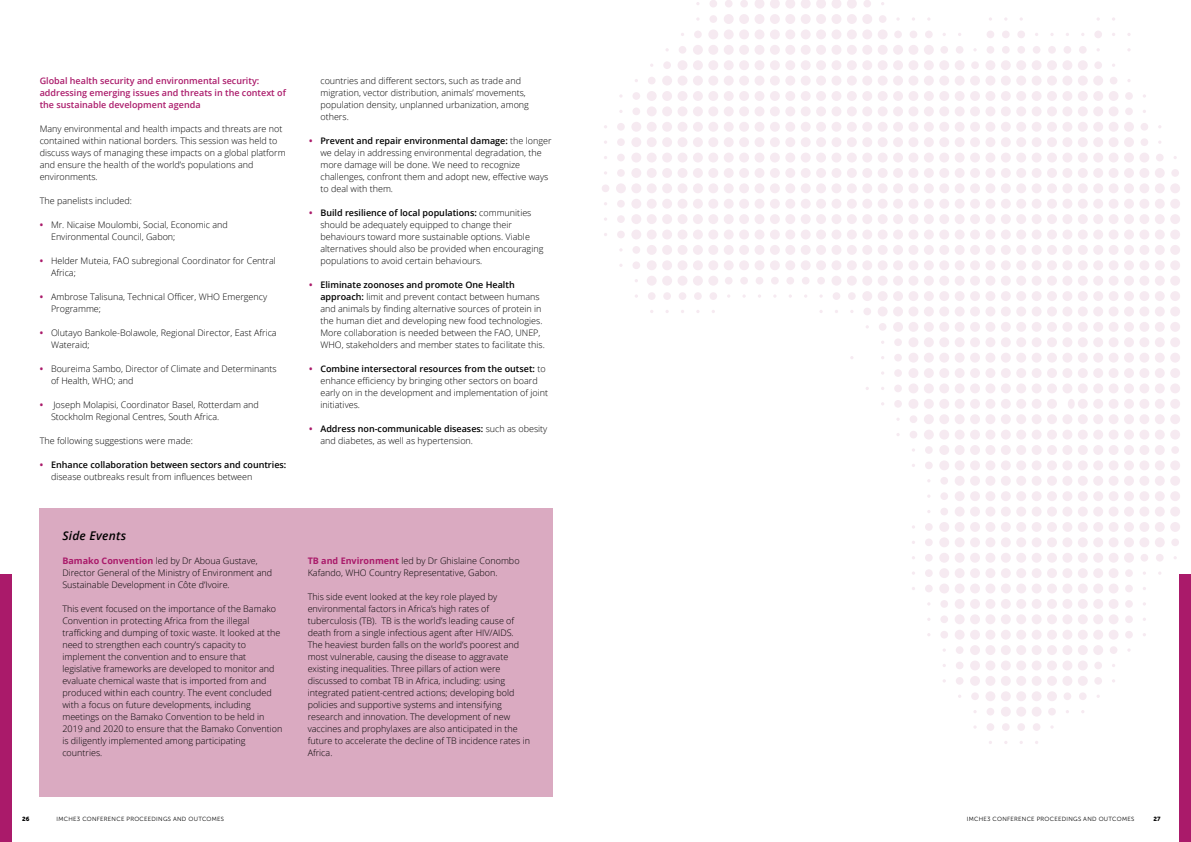
<style>
.page{position:relative;width:1191px;height:842px;background:#fff}
.page>*{position:absolute;margin:0;border:0;box-sizing:border-box;transform-origin:0 0}
.t1{font:italic 600 12px "Open Sans";letter-spacing:.02em;color:#000}
.t2{font:300 9px/12px "Open Sans";color:#000}
.t3{font:600 9px/12px "Open Sans";color:#aa1a6a}
.t4{font:600 9px/12px "Open Sans";color:#000}
.t5{font:6px "Museo Sans Cyrl 300";letter-spacing:.05em;color:#000}
.t6{font:6px "Museo Sans Cyrl 900";color:#000}
.s1{font-weight:700;color:#aa1a6a}
.s2{font-weight:300}
.s3{font-weight:600}
</style>
<div class="page">
<div style="left:1179px;top:574px;width:12px;height:268px;background:#aa1a6a"></div>
<div style="left:0;top:574px;width:12px;height:268px;background:#aa1a6a"></div>
<div style="left:40px;top:508px;width:513px;height:288px;background:#daaac1"></div>
<svg style="left:604px;top:0;width:575px;height:178px"></svg>
<svg style="left:602px;top:183px;width:578px;height:149px"></svg>
<svg style="left:850px;top:337px;width:330px;height:325px"></svg>
<svg style="left:943px;top:662px;width:172px;height:82px"></svg>
<div style="left:1154px;top:537px;width:10px;height:10px;background:#f6eaf1;border-radius:50%"></div>
<div style="left:1077px;top:76px;width:10px;height:10px;background:#f6eaf1;border-radius:50%"></div>
<div style="left:985px;top:660px;width:10px;height:10px;background:#f6eaf1;border-radius:50%"></div>
<div style="left:754px;top:122px;width:10px;height:10px;background:#f6eaf1;border-radius:50%"></div>
<div style="left:970px;top:414px;width:10px;height:10px;background:#f6eaf1;border-radius:50%"></div>
<div style="left:939px;top:368px;width:10px;height:10px;background:#f6eaf1;border-radius:50%"></div>
<div style="left:939px;top:383px;width:10px;height:10px;background:#f6eaf1;border-radius:50%"></div>
<div style="left:862px;top:260px;width:10px;height:10px;background:#f6eaf1;border-radius:50%"></div>
<div style="left:862px;top:14px;width:10px;height:10px;background:#f6eaf1;border-radius:50%"></div>
<div style="left:847px;top:14px;width:10px;height:10px;background:#f6eaf1;border-radius:50%"></div>
<div style="left:831px;top:60px;width:10px;height:10px;background:#f6eaf1;border-radius:50%"></div>
<div style="left:1154px;top:199px;width:10px;height:10px;background:#f6eaf1;border-radius:50%"></div>
<div style="left:754px;top:199px;width:10px;height:10px;background:#f6eaf1;border-radius:50%"></div>
<div style="left:739px;top:199px;width:10px;height:10px;background:#f6eaf1;border-radius:50%"></div>
<div style="left:723px;top:245px;width:10px;height:10px;background:#f6eaf1;border-radius:50%"></div>
<div style="left:1170px;top:383px;width:10px;height:10px;background:#f6eaf1;border-radius:50%"></div>
<div style="left:1077px;top:445px;width:10px;height:10px;background:#f6eaf1;border-radius:50%"></div>
<div style="left:1047px;top:322px;width:10px;height:10px;background:#f6eaf1;border-radius:50%"></div>
<div style="left:1047px;top:676px;width:10px;height:10px;background:#f6eaf1;border-radius:50%"></div>
<div style="left:1001px;top:630px;width:9px;height:10px;background:#f6eaf1;border-radius:50%"></div>
<div style="left:1001px;top:645px;width:9px;height:10px;background:#f6eaf1;border-radius:50%"></div>
<p class="t3" style="left:40px;top:75px;width:248px">Global health security and environmental security: addressing emerging issues and threats in the context of the sustainable development agenda</p>
<p class="t2" style="left:40px;top:122px;width:247px">Many environmental and health impacts and threats are not contained within national borders. This session was held to discuss ways of managing these impacts on a global platform and ensure the health of the world’s populations and environments.</p>
<p class="t2" style="left:40px;top:194px;width:94px">The panelists included:</p>
<p class="t2" style="left:51px;top:218px;width:178px;text-indent:-11px"><span class="s1">•</span> Mr. Nicaise Moulombi, Social, Economic and<br>Environmental Council, Gabon;</p>
<p class="t2" style="left:51px;top:254px;width:226px;text-indent:-11px"><span class="s1">•</span> Helder Muteia, FAO subregional Coordinator for Central<br>Africa;</p>
<p class="t2" style="left:51px;top:290px;width:218px;text-indent:-11px"><span class="s1">•</span> Ambrose Talisuna, Technical Officer, WHO Emergency<br>Programme;</p>
<p class="t2" style="left:51px;top:326px;width:227px;text-indent:-11px"><span class="s1">•</span> Olutayo Bankole-Bolawole, Regional Director, East Africa<br>Wateraid;</p>
<p class="t2" style="left:51px;top:362px;width:227px;text-indent:-11px"><span class="s1">•</span> Boureima Sambo, Director of Climate and Determinants of Health, WHO; and</p>
<p class="t2" style="left:51px;top:398px;width:209px;text-indent:-11px"><span class="s1">•</span> Joseph Molapisi, Coordinator Basel, Rotterdam and<br>Stockholm Regional Centres, South Africa.</p>
<p class="t2" style="left:40px;top:434px;width:155px">The following suggestions were made:</p>
<p class="t4" style="left:51px;top:459px;width:237px;text-indent:-11px"><span class="s1">•</span> Enhance collaboration between sectors and countries: <span class="s2">disease outbreaks result from influences between</span></p>
<h1 class="t1" style="left:62px;top:527px;width:65px">Side Events</h1>
<p class="t2" style="left:62px;top:554px;width:211px"><span class="s1">Bamako Convention</span> led by Dr Aboua Gustave,<br>Director General of the Ministry of Environment and<br>Sustainable Development in Côte d’Ivoire.</p>
<p class="t2" style="left:62px;top:602px;width:222px">This event focused on the importance of the Bamako Convention in protecting Africa from the illegal trafficking and dumping of toxic waste. It looked at the need to strengthen each country’s capacity to implement the convention and to ensure that legislative frameworks are developed to monitor and evaluate chemical waste that is imported from and produced within each country. The event concluded with a focus on future developments, including meetings on the Bamako Convention to be held in 2019 and 2020 to ensure that the Bamako Convention is diligently implemented among participating countries.</p>
<p class="t2" style="left:320px;top:74px;width:210px">countries and different sectors, such as trade and migration, vector distribution, animals’ movements, population density, unplanned urbanization, among others.</p>
<p class="t2" style="left:320px;top:134px;width:233px;text-indent:-11px"><span class="s1">•</span> <span class="s3">Prevent and repair environmental damage:</span> the longer we delay in addressing environmental degradation, the more damage will be done. We need to recognize challenges, confront them and adopt new, effective ways to deal with them.</p>
<p class="t2" style="left:320px;top:206px;width:224px;text-indent:-11px"><span class="s1">•</span> <span class="s3">Build resilience of local populations:</span> communities should be adequately equipped to change their behaviours toward more sustainable options. Viable alternatives should also be provided when encouraging populations to avoid certain behaviours.</p>
<p class="t2" style="left:320px;top:278px;width:226px;text-indent:-11px"><span class="s1">•</span> <span class="s3">Eliminate zoonoses and promote One Health approach:</span> limit and prevent contact between humans and animals by finding alternative sources of protein in the human diet and developing new food technologies.<br>More collaboration is needed between the FAO, UNEP, WHO, stakeholders and member states to facilitate this.</p>
<p class="t2" style="left:320px;top:362px;width:229px;text-indent:-11px"><span class="s1">•</span> <span class="s3">Combine intersectoral resources from the outset:</span> to enhance efficiency by bringing other sectors on board early on in the development and implementation of joint initiatives.</p>
<p class="t2" style="left:320px;top:422px;width:228px;text-indent:-11px"><span class="s1">•</span> <span class="s3">Address non-communicable diseases:</span> such as obesity and diabetes, as well as hypertension.</p>
<p class="t2" style="left:308px;top:554px;width:213px"><span class="s1">TB and Environment</span> led by Dr Ghislaine Conombo<br>Kafando, WHO Country Representative, Gabon.</p>
<p class="t2" style="left:308px;top:590px;width:224px">This side event looked at the key role played by environmental factors in Africa’s high rates of tuberculosis (TB). TB is the world’s leading cause of death from a single infectious agent after HIV/AIDS.<br>The heaviest burden falls on the world’s poorest and most vulnerable, causing the disease to aggravate existing inequalities. Three pillars of action were discussed to combat TB in Africa, including: using integrated patient-centred actions; developing bold policies and supportive systems and intensifying research and innovation. The development of new vaccines and prophylaxes are also anticipated in the future to accelerate the decline of TB incidence rates in Africa.</p>
<p class="t6" style="left:22px;top:815px;width:9px">26</p>
<p class="t5" style="left:57px;top:815px;width:169px">IMCHE3 CONFERENCE PROCEEDINGS AND OUTCOMES</p>
<p class="t5" style="left:966px;top:815px;width:169px">IMCHE3 CONFERENCE PROCEEDINGS AND OUTCOMES</p>
<p class="t6" style="left:1153px;top:815px;width:8px">27</p>
</div>
